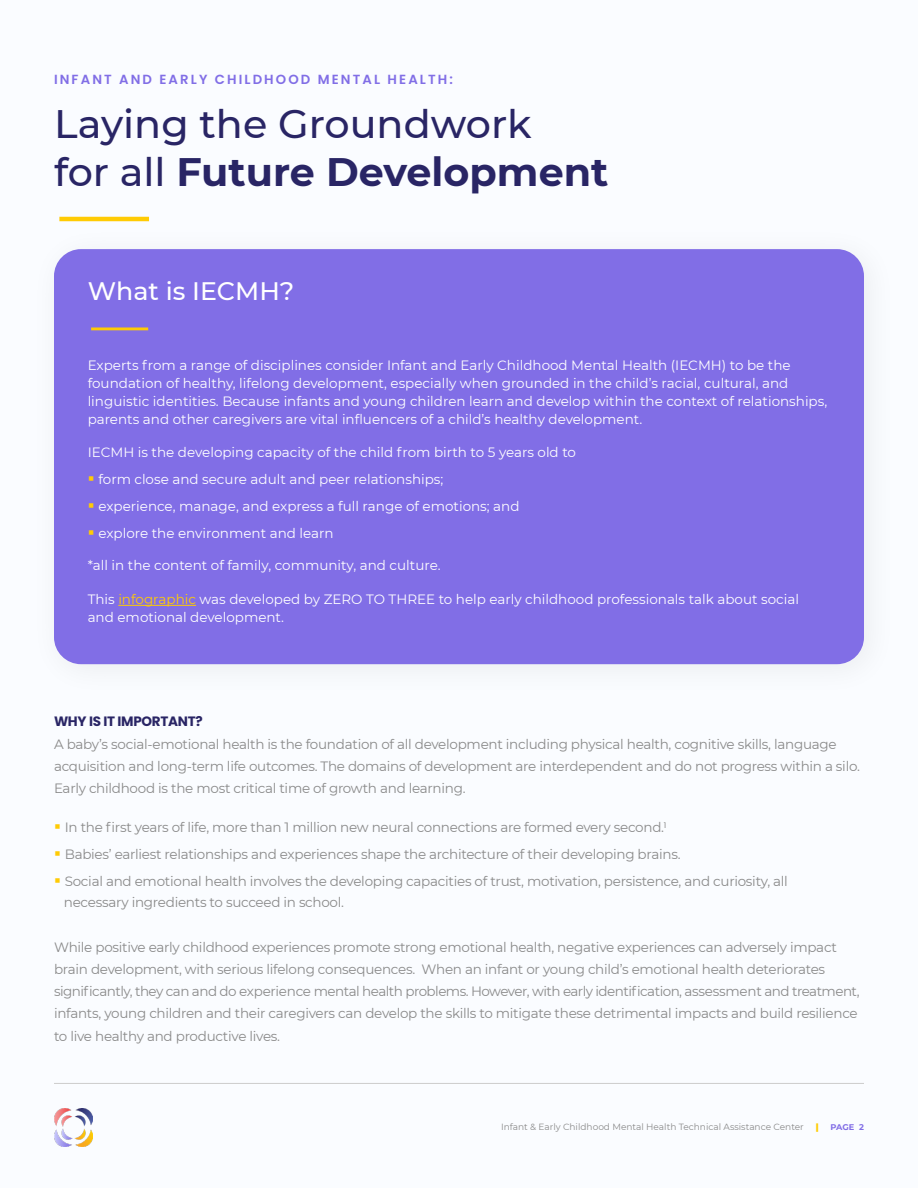
<style>
.page{position:relative;width:918px;height:1188px;background:#fafcff}
.page>*{position:absolute;margin:0;border:0;box-sizing:border-box;transform-origin:0 0}
.t1{font:500 39.75px/47.7px "Montserrat";color:#292565}
.t2{font:500 25.35px "Montserrat";color:#fff}
.t3{font:13.5px/22.2px "Montserrat";letter-spacing:-.02em;color:#8a8a8a}
.t4{font:13.5px/18px "Montserrat";color:#fff}
.t5{font:700 13.5px "Poppins";letter-spacing:-.02em;color:#292565}
.t6{font:600 13.2px "Poppins";letter-spacing:.16em;color:#816ee6}
.t7{font:9px "Montserrat";color:#8a8a8a}
.t8{font:900 9px "Montserrat";color:#ffcd05}
.t9{font:700 8.25px "Montserrat";color:#826ee6}
.s1{font-weight:700}
.s2{color:#ffcb05}
.s3{color:#ffcb04}
</style>
<div class="page">
<hr style="left:54px;top:1083px;width:810px;height:1px;background:#ccc">
<img style="left:54px;top:1108px;width:38px;height:39px">
<hr style="left:59px;top:217px;width:90px;height:4px;background:#ffcb04">
<div style="left:54px;top:249px;width:810px;height:415px;background:#816ee6;border-radius:27px"></div>
<hr style="left:91px;top:327px;width:57px;height:3px;background:#ffcb04">
<hr style="left:118px;top:605px;width:78px;height:1px;background:#ffcb04">
<p class="t6" style="left:54px;top:72px;width:400px">INFANT AND EARLY CHILDHOOD MENTAL HEALTH:</p>
<h1 class="t1" style="left:54px;top:99px;width:556px">Laying the Groundwork<br>for all <span class="s1">Future Development</span></h1>
<h2 class="t2" style="left:88px;top:273px;width:208px">What is IECMH?</h2>
<p class="t4" style="left:88px;top:356px;width:741px">Experts from a range of disciplines consider Infant and Early Childhood Mental Health (IECMH) to be the foundation of healthy, lifelong development, especially when grounded in the child’s racial, cultural, and linguistic identities. Because infants and young children learn and develop within the context of relationships, parents and other caregivers are vital influencers of a child’s healthy development.</p>
<p class="t4" style="left:88px;top:442px;width:490px">IECMH is the developing capacity of the child from birth to 5 years old to</p>
<p class="t4" style="left:88px;top:469px;width:357px"><span class="s2">▪</span> form close and secure adult and peer relationships;</p>
<p class="t4" style="left:88px;top:496px;width:433px"><span class="s2">▪</span> experience, manage, and express a full range of emotions; and</p>
<p class="t4" style="left:88px;top:523px;width:247px"><span class="s2">▪</span> explore the environment and learn</p>
<p class="t4" style="left:88px;top:556px;width:355px">*all in the content of family, community, and culture.</p>
<p class="t4" style="left:88px;top:590px;width:713px">This <span class="s3">infographic</span> was developed by ZERO TO THREE to help early childhood professionals talk about social and emotional development.</p>
<p class="t5" style="left:54px;top:714px;width:150px">WHY IS IT IMPORTANT?</p>
<p class="t3" style="left:54px;top:732px;width:807px">A baby’s social-emotional health is the foundation of all development including physical health, cognitive skills, language acquisition and long-term life outcomes. The domains of development are interdependent and do not progress within a silo.<br>Early childhood is the most critical time of growth and learning.</p>
<p class="t3" style="left:54px;top:816px;width:614px"><span class="s2">▪</span> In the first years of life, more than 1 million new neural connections are formed every second.<sup>1</sup></p>
<p class="t3" style="left:54px;top:843px;width:628px"><span class="s2">▪</span> Babies’ earliest relationships and experiences shape the architecture of their developing brains.</p>
<p class="t3" style="left:64px;top:870px;width:726px;line-height:21px;text-indent:-10px"><span class="s2">▪</span> Social and emotional health involves the developing capacities of trust, motivation, persistence, and curiosity, all necessary ingredients to succeed in school.</p>
<p class="t3" style="left:54px;top:935px;width:807px">While positive early childhood experiences promote strong emotional health, negative experiences can adversely impact brain development, with serious lifelong consequences. When an infant or young child’s emotional health deteriorates significantly, they can and do experience mental health problems. However, with early identification, assessment and treatment, infants, young children and their caregivers can develop the skills to mitigate these detrimental impacts and build resilience to live healthy and productive lives.</p>
<p class="t7" style="left:501px;top:1121px;width:304px">Infant &amp; Early Childhood Mental Health Technical Assistance Center</p>
<p class="t8" style="left:816px;top:1120px;width:4px">|</p>
<p class="t9" style="left:831px;top:1121px;width:35px">PAGE 2</p>
</div>
